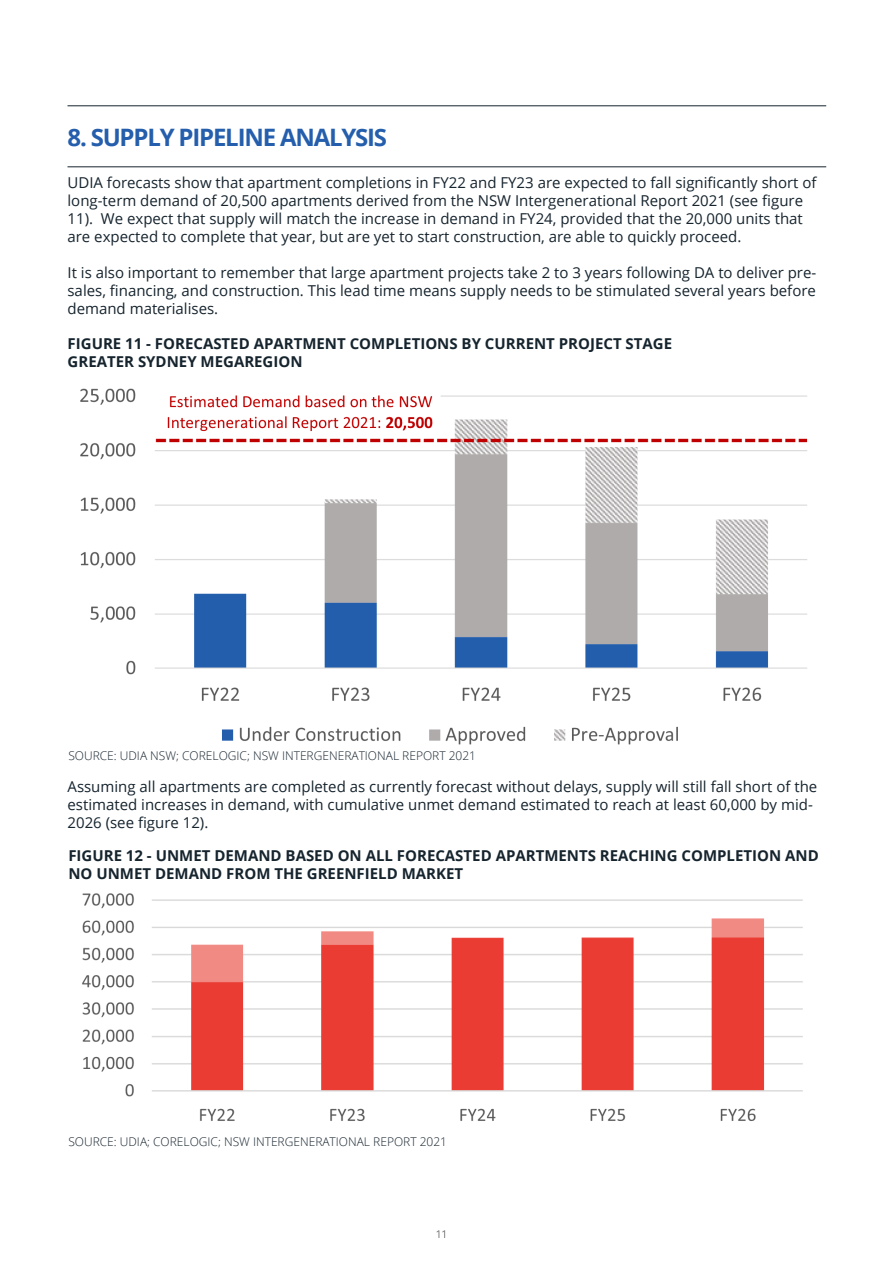
<style>
.page{position:relative;width:893px;height:1263px;background:#fff}
.page>*{position:absolute;margin:0;border:0;box-sizing:border-box;transform-origin:0 0}
.Chapter_Title_-_Alig{font:700 24px "Open Sans";letter-spacing:-.05em;color:#245eac}
.Body_Text{font:15px/18px "Open Sans";color:#16242e}
.Body_Text-2{font:700 15px/18px "Open Sans";color:#16242e}
.Body_Text-3{font:300 12px "Open Sans";color:#16242e}
.t1{font:300 10.5px "Open Sans";color:#231f20}
</style>
<div class="page">
<hr style="left:68px;top:105px;width:758px;height:1px;background:#16242e">
<hr style="left:68px;top:166px;width:758px;height:1px;background:#16242e">
<img style="left:80px;top:388px;width:728px;height:357px">
<img style="left:82px;top:893px;width:721px;height:228px">
<p class="Chapter_Title_-_Alig" style="left:68px;top:120px;width:321px">8. SUPPLY PIPELINE ANALYSIS</p>
<p class="Body_Text" style="left:68px;top:173px;width:751px">UDIA forecasts show that apartment completions in FY22 and FY23 are expected to fall significantly short of long-term demand of 20,500 apartments derived from the NSW Intergenerational Report 2021 (see figure 11). We expect that supply will match the increase in demand in FY24, provided that the 20,000 units that are expected to complete that year, but are yet to start construction, are able to quickly proceed.</p>
<p class="Body_Text" style="left:68px;top:263px;width:750px;text-align:justify">It is also important to remember that large apartment projects take 2 to 3 years following DA to deliver pre&shy;sales, financing, and construction. This lead time means supply needs to be stimulated several years before demand materialises.</p>
<p class="Body_Text-2" style="left:68px;top:334px;width:606px">FIGURE 11 - FORECASTED APARTMENT COMPLETIONS BY CURRENT PROJECT STAGE<br>GREATER SYDNEY MEGAREGION</p>
<p class="Body_Text-3" style="left:68px;top:747px;width:409px">SOURCE: UDIA NSW; CORELOGIC; NSW INTERGENERATIONAL REPORT 2021</p>
<p class="Body_Text" style="left:68px;top:778px;width:751px">Assuming all apartments are completed as currently forecast without delays, supply will still fall short of the estimated increases in demand, with cumulative unmet demand estimated to reach at least 60,000 by mid-<br>2026 (see figure 12).</p>
<p class="Body_Text-2" style="left:68px;top:846px;width:752px">FIGURE 12 - UNMET DEMAND BASED ON ALL FORECASTED APARTMENTS REACHING COMPLETION AND<br>NO UNMET DEMAND FROM THE GREENFIELD MARKET</p>
<p class="Body_Text-3" style="left:68px;top:1134px;width:380px">SOURCE: UDIA; CORELOGIC; NSW INTERGENERATIONAL REPORT 2021</p>
<p class="t1" style="left:436px;top:1226px;width:13px">11</p>
</div>
